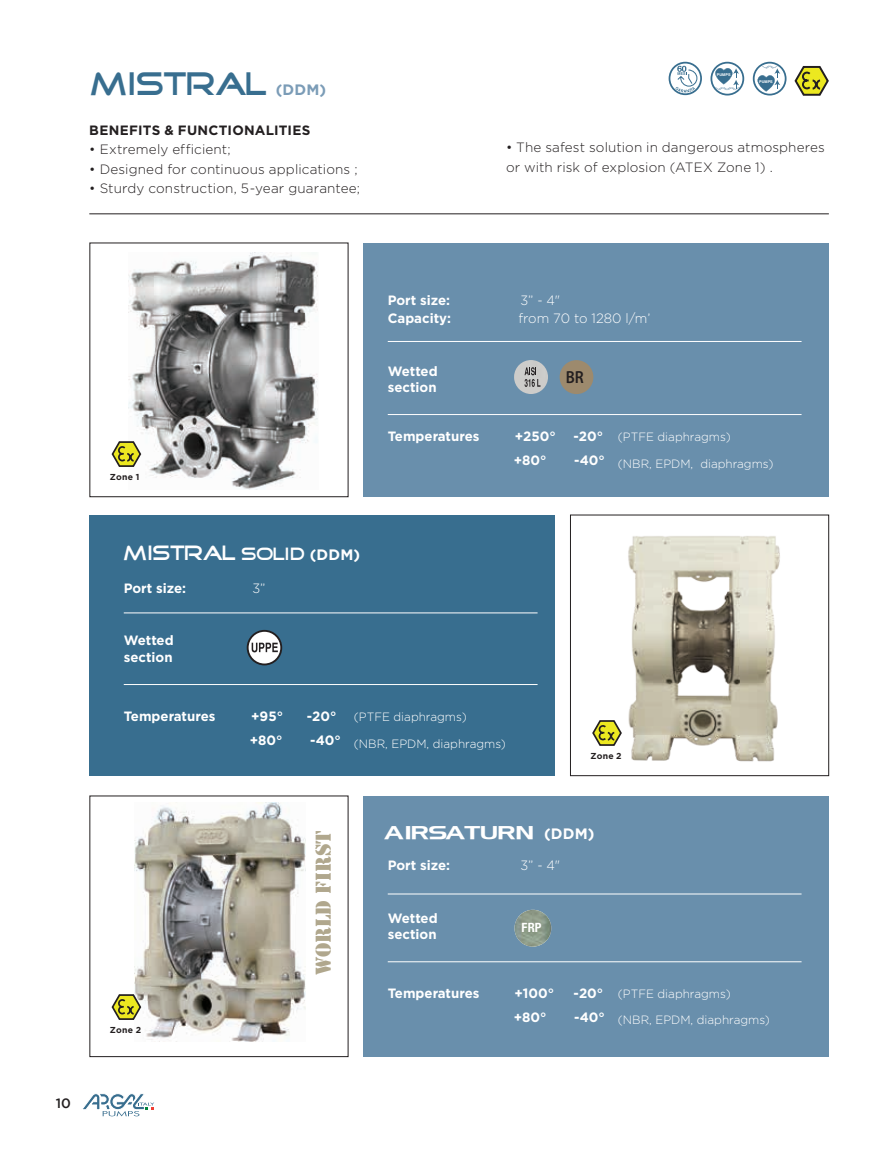
<style>
.page{position:relative;width:893px;height:1149px;background:#fff}
.page>*{position:absolute;margin:0;border:0;box-sizing:border-box;transform-origin:0 0}
.t1{font:33px "Good Times";letter-spacing:-.02em;color:#386e8f}
.t2{font:21px "Good Times";letter-spacing:-.02em;color:#fff}
.t3{font:20.1px "Stencil Std";color:#b0a78d}
.t4{font:18px "Aero Extended Regular SWFTE Regular SWFTE";letter-spacing:-.02em;color:#fff}
.t5{font:600 17.55px "Myriad Pro";color:#231f20;scale:.9 1}
.t6{font:700 15px "Gotham";color:#7b9cb7}
.t7{font:300 13.5px/19.5px "Gotham";letter-spacing:.01em;color:#231f20}
.t8{font:700 13.5px/16.5px "Gotham";color:#fff}
.t9{font:700 13.5px "Gotham";letter-spacing:.02em;color:#231f20}
.t10{font:300 13.5px "Gotham";color:#fff}
.t11{font:300 13.5px "Gotham";color:#fff;scale:.95 1}
.t12{font:500 13.5px "Gotham";color:#231f20}
.t13{font:700 condensed 12.9px "Helvetica Neue LT Std";color:#fff}
.t14{font:300 12px/26.2px "Gotham";color:#fff}
.t15{font:700 8.7px "Gotham";letter-spacing:.03em;color:#231f20}
.t16{font:700 3.75px "Helvetica";color:#fff}
.s1{font-size:18px}
.s2{font-family:"Gotham";font-weight:700;font-size:15px}
</style>
<div class="page">
<svg style="left:83px;top:1093px;width:71px;height:22px"></svg>
<div style="left:570px;top:514px;width:259px;height:261px;border:1px solid #231f20"></div>
<img style="left:610px;top:536px;width:182px;height:238px">
<img style="left:134px;top:802px;width:171px;height:239px">
<hr style="left:89px;top:213px;width:740px;height:1px;background:#231f20">
<div style="left:363px;top:243px;width:466px;height:253px;background:#698fac"></div>
<img style="left:129px;top:252px;width:189px;height:237px">
<svg style="left:111px;top:439px;width:32px;height:29px"></svg>
<img style="left:514px;top:360px;width:34px;height:34px;border-radius:17px">
<svg style="left:525px;top:367px;width:15px;height:20px"></svg>
<div style="left:560px;top:360px;width:33px;height:34px;background:#9d8a6d;border-radius:50%"></div>
<hr style="left:388px;top:414px;width:413px;height:1px;background:#fff">
<hr style="left:388px;top:341px;width:413px;height:1px;background:#fff">
<svg style="left:592px;top:718px;width:31px;height:29px"></svg>
<div style="left:89px;top:515px;width:466px;height:260px;background:#386e8f"></div>
<hr style="left:124px;top:684px;width:414px;height:1px;background:#fff">
<hr style="left:124px;top:612px;width:414px;height:1px;background:#fff">
<div style="left:363px;top:795px;width:466px;height:261px;background:#698fac"></div>
<svg style="left:111px;top:992px;width:32px;height:29px"></svg>
<hr style="left:388px;top:961px;width:413px;height:1px;background:#fff">
<hr style="left:388px;top:893px;width:413px;height:1px;background:#fff">
<svg style="left:248px;top:630px;width:33px;height:34px"></svg>
<div style="left:247px;top:629px;width:35px;height:36px;border:2px solid #231f20;border-radius:50%"></div>
<svg style="left:252px;top:642px;width:26px;height:10px"></svg>
<img style="left:514px;top:909px;width:37px;height:37px;border-radius:18px">
<svg style="left:669px;top:63px;width:32px;height:31px"></svg>
<div style="left:669px;top:62px;width:33px;height:33px;border:2px solid #386e8f;border-radius:50%"></div>
<svg style="left:675px;top:66px;width:23px;height:27px"></svg>
<svg style="left:710px;top:62px;width:34px;height:33px"></svg>
<svg style="left:753px;top:62px;width:33px;height:33px"></svg>
<svg style="left:794px;top:66px;width:35px;height:30px"></svg>
<h1 class="t1" style="left:90px;top:68px;width:178px">MISTRAL</h1>
<p class="t16" style="left:759px;top:80px;width:15px">PUMPS</p>
<p class="t16" style="left:717px;top:72px;width:15px">PUMPS</p>
<p class="t6" style="left:276px;top:80px;width:52px">(DDM)</p>
<p class="t9" style="left:89px;top:122px;width:222px">BENEFITS &amp; FUNCTIONALITIES</p>
<p class="t7" style="left:89px;top:139px;width:143px">• Extremely efficient;</p>
<p class="t7" style="left:89px;top:159px;width:270px">• Designed for continuous applications ;</p>
<p class="t7" style="left:89px;top:178px;width:272px">• Sturdy construction, 5-year guarantee;</p>
<p class="t7" style="left:506px;top:138px;width:320px">• The safest solution in dangerous atmospheres or with risk of explosion (ATEX Zone 1) .</p>
<p class="t12" style="left:56px;top:1095px;width:17px">10</p>
<p class="t8" style="left:388px;top:292px;width:64px">Port size:</p>
<p class="t11" style="left:520px;top:293px;width:43px">3” - 4"</p>
<p class="t8" style="left:388px;top:310px;width:65px">Capacity:</p>
<p class="t10" style="left:518px;top:311px;width:133px">from 70 to 1280 l/m’</p>
<p class="t15" style="left:110px;top:472px;width:31px">Zone 1</p>
<p class="t8" style="left:388px;top:362px;width:51px">Wetted section</p>
<p class="t5" style="left:566px;top:366px;width:22px">BR</p>
<p class="t8" style="left:388px;top:427px;width:93px">Temperatures</p>
<p class="t8" style="left:515px;top:427px;width:43px">+250°</p>
<p class="t8" style="left:574px;top:427px;width:31px">-20°</p>
<p class="t8" style="left:514px;top:452px;width:34px">+80°</p>
<p class="t8" style="left:574px;top:452px;width:32px">-40°</p>
<p class="t14" style="left:618px;top:424px;width:157px">(PTFE diaphragms)<br>(NBR, EPDM, diaphragms)</p>
<h2 class="t2" style="left:123px;top:542px;width:238px">MISTRAl <span class="s1">SOLID</span> <span class="s2">(DDM)</span></h2>
<p class="t8" style="left:124px;top:579px;width:64px">Port size:</p>
<p class="t11" style="left:252px;top:580px;width:15px">3”</p>
<p class="t8" style="left:124px;top:631px;width:51px">Wetted section</p>
<p class="t8" style="left:124px;top:707px;width:93px">Temperatures</p>
<p class="t8" style="left:251px;top:707px;width:33px">+95°</p>
<p class="t8" style="left:307px;top:707px;width:31px">-20°</p>
<p class="t8" style="left:250px;top:731px;width:34px">+80°</p>
<p class="t8" style="left:310px;top:731px;width:32px">-40°</p>
<p class="t14" style="left:354px;top:703px;width:154px">(PTFE diaphragms)<br>(NBR, EPDM, diaphragms)</p>
<p class="t15" style="left:110px;top:1024px;width:33px">Zone 2</p>
<h3 class="t3" style="left:310px;top:974px;width:146px;rotate:-90deg">WORLD FIRST</h3>
<p class="t15" style="left:590px;top:750px;width:33px">Zone 2</p>
<h3 class="t4" style="left:387px;top:821px;width:209px">AIRSATURN <span class="s2">(DDM)</span></h3>
<p class="t8" style="left:388px;top:856px;width:64px">Port size:</p>
<p class="t11" style="left:520px;top:857px;width:43px">3” - 4"</p>
<p class="t8" style="left:388px;top:908px;width:51px">Wetted section</p>
<p class="t13" style="left:521px;top:919px;width:22px">FRP</p>
<p class="t8" style="left:388px;top:983px;width:93px">Temperatures</p>
<p class="t8" style="left:514px;top:983px;width:41px">+100°</p>
<p class="t8" style="left:574px;top:983px;width:31px">-20°</p>
<p class="t8" style="left:514px;top:1008px;width:34px">+80°</p>
<p class="t8" style="left:574px;top:1008px;width:32px">-40°</p>
<p class="t14" style="left:618px;top:980px;width:154px">(PTFE diaphragms)<br>(NBR, EPDM, diaphragms)</p>
</div>
